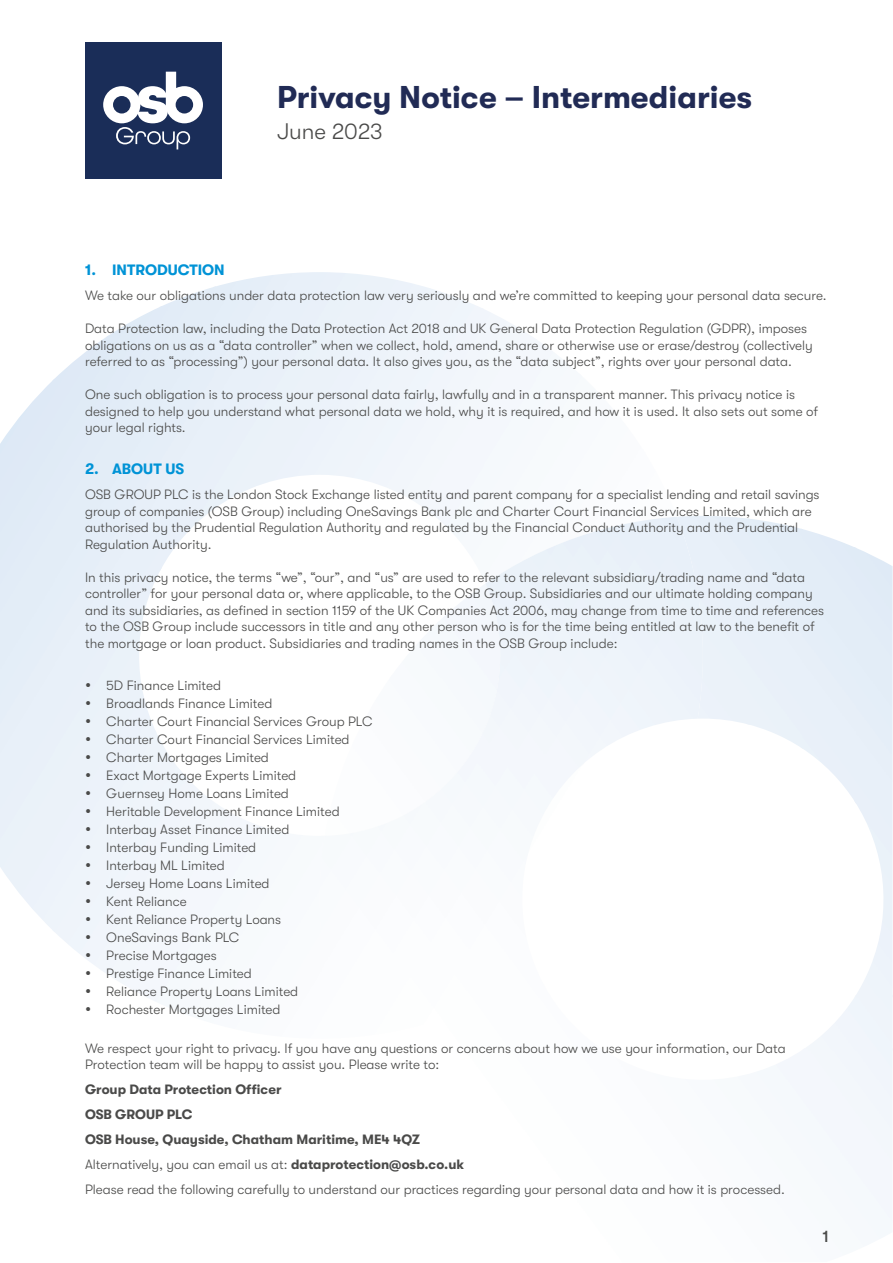
<style>
.page{position:relative;width:893px;height:1263px;background:#fff}
.page>*{position:absolute;margin:0;border:0;box-sizing:border-box;transform-origin:0 0}
.t1{font:700 31.5px "GT Walsheim";color:#212b55}
.t2{font:300 22.5px "GT Walsheim";color:#4a4a49}
.t3{font:500 16.5px "GT Walsheim";color:#4a4a49}
.t4{font:700 15px "GT Walsheim";color:#0093d6}
.OSB_body{font:300 13.5px/16.5px "GT Walsheim";color:#4a4a49}
.OSB_body-2{font:700 13.5px "GT Walsheim";color:#4a4a49}
.s1{font-weight:700}
</style>
<div class="page">
<img style="left:855px;top:548px;width:38px;height:449px">
<img style="left:680px;top:516px;width:17px;height:1px">
<div style="left:85px;top:43px;width:136px;height:136px;background:#1a2d58"></div>
<svg style="left:103px;top:72px;width:100px;height:77px"></svg>
<svg style="left:86px;top:683px;width:4px;height:4px"></svg>
<svg style="left:86px;top:701px;width:4px;height:4px"></svg>
<svg style="left:86px;top:719px;width:4px;height:4px"></svg>
<svg style="left:86px;top:737px;width:4px;height:4px"></svg>
<svg style="left:86px;top:755px;width:4px;height:4px"></svg>
<svg style="left:86px;top:773px;width:4px;height:4px"></svg>
<svg style="left:86px;top:791px;width:4px;height:4px"></svg>
<svg style="left:86px;top:809px;width:4px;height:4px"></svg>
<svg style="left:86px;top:827px;width:4px;height:4px"></svg>
<svg style="left:86px;top:845px;width:4px;height:4px"></svg>
<svg style="left:86px;top:863px;width:4px;height:4px"></svg>
<svg style="left:86px;top:881px;width:4px;height:4px"></svg>
<svg style="left:86px;top:899px;width:4px;height:4px"></svg>
<svg style="left:86px;top:917px;width:4px;height:4px"></svg>
<svg style="left:86px;top:935px;width:4px;height:4px"></svg>
<svg style="left:86px;top:953px;width:4px;height:4px"></svg>
<p class="t1" style="left:277px;top:79px;width:477px">Privacy Notice – Intermediaries</p>
<p class="t2" style="left:277px;top:119px;width:107px">June 2023</p>
<p class="t4" style="left:85px;top:262px;width:141px">1. INTRODUCTION</p>
<p class="OSB_body" style="left:85px;top:287px;width:743px">We take our obligations under data protection law very seriously and we’re committed to keeping your personal data secure.</p>
<p class="OSB_body" style="left:85px;top:320px;width:729px">Data Protection law, including the Data Protection Act 2018 and UK General Data Protection Regulation (GDPR), imposes obligations on us as a “data controller” when we collect, hold, amend, share or otherwise use or erase/destroy (collectively referred to as “processing”) your personal data. It also gives you, as the “data subject”, rights over your personal data.</p>
<p class="OSB_body" style="left:85px;top:386px;width:734px">One such obligation is to process your personal data fairly, lawfully and in a transparent manner. This privacy notice is designed to help you understand what personal data we hold, why it is required, and how it is used. It also sets out some of your legal rights.</p>
<p class="t4" style="left:85px;top:461px;width:101px">2. ABOUT US</p>
<p class="OSB_body" style="left:85px;top:486px;width:736px">OSB GROUP PLC is the London Stock Exchange listed entity and parent company for a specialist lending and retail savings group of companies (OSB Group) including OneSavings Bank plc and Charter Court Financial Services Limited, which are authorised by the Prudential Regulation Authority and regulated by the Financial Conduct Authority and the Prudential Regulation Authority.</p>
<p class="OSB_body" style="left:85px;top:569px;width:741px">In this privacy notice, the terms “we”, “our”, and “us” are used to refer to the relevant subsidiary/trading name and “data controller” for your personal data or, where applicable, to the OSB Group. Subsidiaries and our ultimate holding company and its subsidiaries, as defined in section 1159 of the UK Companies Act 2006, may change from time to time and references to the OSB Group include successors in title and any other person who is for the time being entitled at law to the benefit of the mortgage or loan product. Subsidiaries and trading names in the OSB Group include:</p>
<p class="OSB_body" style="left:106px;top:678px;width:116px">5D Finance Limited</p>
<p class="OSB_body" style="left:106px;top:696px;width:168px">Broadlands Finance Limited</p>
<p class="OSB_body" style="left:106px;top:714px;width:268px">Charter Court Financial Services Group PLC</p>
<p class="OSB_body" style="left:106px;top:732px;width:245px">Charter Court Financial Services Limited</p>
<p class="OSB_body" style="left:106px;top:750px;width:164px">Charter Mortgages Limited</p>
<p class="OSB_body" style="left:106px;top:768px;width:191px">Exact Mortgage Experts Limited</p>
<p class="OSB_body" style="left:106px;top:786px;width:184px">Guernsey Home Loans Limited</p>
<p class="OSB_body" style="left:106px;top:804px;width:235px">Heritable Development Finance Limited</p>
<p class="OSB_body" style="left:106px;top:822px;width:185px">Interbay Asset Finance Limited</p>
<p class="OSB_body" style="left:106px;top:840px;width:151px">Interbay Funding Limited</p>
<p class="OSB_body" style="left:106px;top:858px;width:120px">Interbay ML Limited</p>
<p class="OSB_body" style="left:106px;top:876px;width:165px">Jersey Home Loans Limited</p>
<p class="OSB_body" style="left:106px;top:894px;width:82px">Kent Reliance</p>
<p class="OSB_body" style="left:106px;top:912px;width:176px">Kent Reliance Property Loans</p>
<p class="OSB_body" style="left:106px;top:930px;width:135px">OneSavings Bank PLC</p>
<p class="OSB_body" style="left:106px;top:948px;width:112px">Precise Mortgages</p>
<p class="OSB_body" style="left:106px;top:966px;width:147px">Prestige Finance Limited</p>
<p class="OSB_body" style="left:106px;top:984px;width:193px">Reliance Property Loans Limited</p>
<p class="OSB_body" style="left:106px;top:1002px;width:176px">Rochester Mortgages Limited</p>
<p class="OSB_body" style="left:85px;top:1040px;width:702px">We respect your right to privacy. If you have any questions or concerns about how we use your information, our Data<br>Protection team will be happy to assist you. Please write to:</p>
<p class="OSB_body-2" style="left:85px;top:1082px;width:198px">Group Data Protection Officer</p>
<p class="OSB_body-2" style="left:85px;top:1107px;width:109px">OSB GROUP PLC</p>
<p class="OSB_body-2" style="left:85px;top:1132px;width:337px">OSB House, Quayside, Chatham Maritime, ME4 4QZ</p>
<p class="OSB_body" style="left:85px;top:1156px;width:381px">Alternatively, you can email us at: <span class="s1">dataprotection@osb.co.uk</span></p>
<p class="OSB_body" style="left:85px;top:1181px;width:701px">Please read the following carefully to understand our practices regarding your personal data and how it is processed.</p>
<p class="t3" style="left:823px;top:1226px;width:8px">1</p>
</div>
